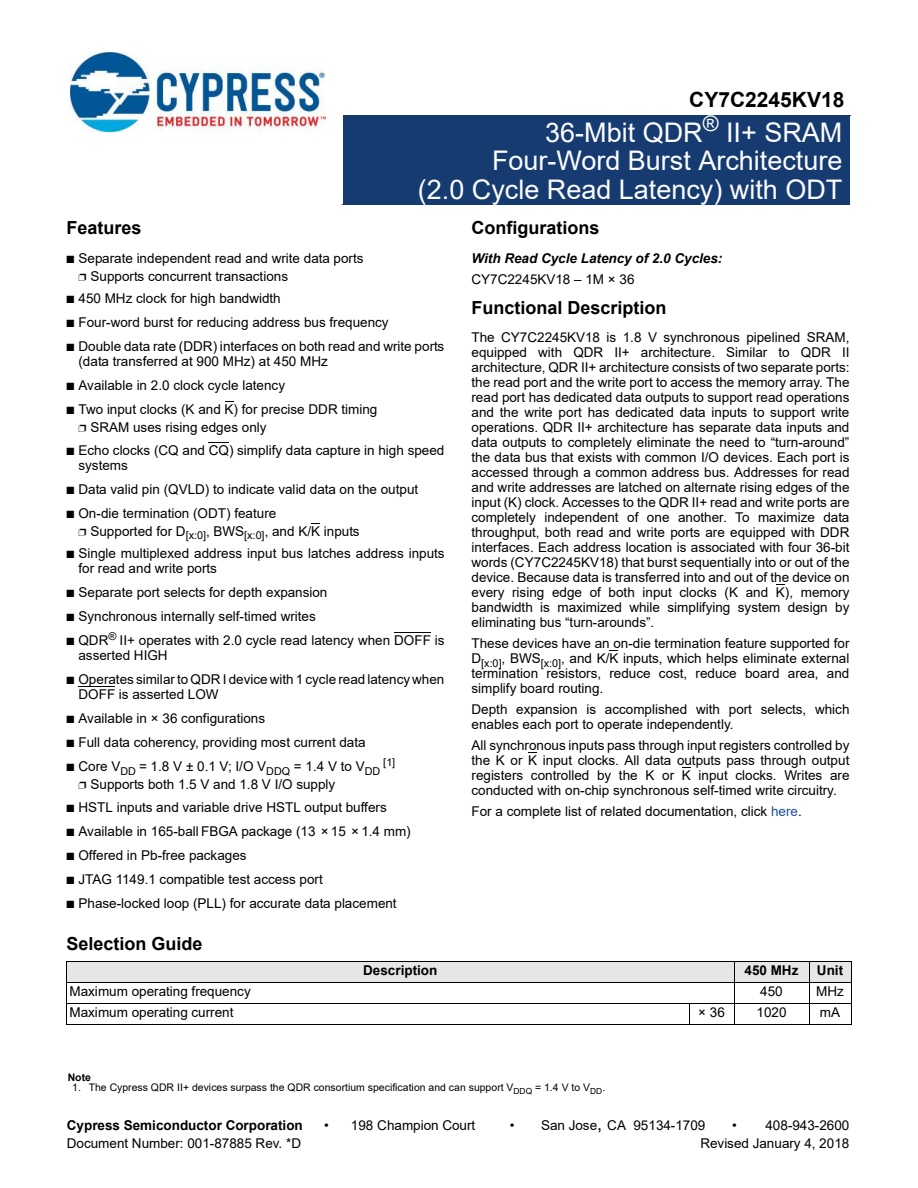
<style>
.page{position:relative;width:918px;height:1188px;background:#fff}
.page>*{position:absolute;margin:0;border:0;box-sizing:border-box;transform-origin:0 0}
.t1{font:27px/28.5px "Arial";color:#fcfcfc;text-align:right}
.t2{font:700 21px "Arial";color:#000}
.t3{font:700 18px "Arial";color:#000}
.t4{font:13.5px/15px "Arial";color:#000}
.t5{font:700 13.5px "Arial";color:#000}
.t6{font:italic 700 13.5px "Arial";color:#000}
.t7{font:10.8px "Arial";color:#000}
.t8{font:10.5px "Arial";letter-spacing:.005em;color:#000}
.t9{font:700 10.5px "Arial";color:#000}
.s1{color:#1f52a1}
.s2{font-size:18px}
</style>
<div class="page">
<div style="left:343px;top:115px;width:507px;height:89px;background:#163b71"></div>
<hr style="left:850px;top:115px;width:1px;height:90px;background:#163b71">
<hr style="left:343px;top:204px;width:507px;height:1px;background:#163b71">
<img style="left:70px;top:52px;width:255px;height:80px">
<svg style="left:209px;top:442px;width:20px;height:1px"></svg>
<hr style="left:394px;top:632px;width:37px;height:1px;background:#000">
<hr style="left:78px;top:686px;width:37px;height:1px;background:#000">
<div style="left:67px;top:962px;width:667px;height:21px;background:#e6e6e6"></div>
<div style="left:734px;top:962px;width:75px;height:21px;background:#e6e6e6"></div>
<div style="left:809px;top:962px;width:42px;height:21px;background:#e6e6e6"></div>
<hr style="left:66px;top:962px;width:1px;height:63px;background:#000">
<svg style="left:689px;top:1004px;width:1px;height:21px"></svg>
<hr style="left:734px;top:961px;width:1px;height:64px;background:#000">
<hr style="left:809px;top:961px;width:1px;height:64px;background:#000">
<hr style="left:851px;top:962px;width:1px;height:63px;background:#000">
<hr style="left:66px;top:962px;width:785px;height:1px;background:#000">
<hr style="left:66px;top:983px;width:785px;height:1px;background:#000">
<hr style="left:66px;top:1003px;width:785px;height:1px;background:#000">
<hr style="left:66px;top:1025px;width:785px;height:1px;background:#000">
<h2 class="t2" style="left:689px;top:85px;width:157px">CY7C2245KV18</h2>
<h1 class="t1" style="left:418px;top:118px;width:426px">36-Mbit QDR<sup>®</sup> II+ SRAM<br>Four-Word Burst Architecture<br>(2.0 Cycle Read Latency) with ODT</h1>
<h3 class="t3" style="left:67px;top:215px;width:76px">Features</h3>
<p class="t4" style="left:78px;top:249px;width:286px;line-height:18px;text-indent:-12px">■ Separate independent read and write data ports ❐ Supports concurrent transactions</p>
<p class="t4" style="left:67px;top:291px;width:216px">■ 450 MHz clock for high bandwidth</p>
<p class="t4" style="left:67px;top:315px;width:324px">■ Four-word burst for reducing address bus frequency</p>
<p class="t4" style="left:78px;top:339px;width:367px;text-indent:-12px">■ Double data rate (DDR) interfaces on both read and write ports (data transferred at 900 MHz) at 450 MHz</p>
<p class="t4" style="left:67px;top:378px;width:220px">■ Available in 2.0 clock cycle latency</p>
<p class="t4" style="left:78px;top:401px;width:300px;line-height:18px;text-indent:-12px">■ Two input clocks (K and K) for precise DDR timing ❐ SRAM uses rising edges only</p>
<p class="t4" style="left:78px;top:443px;width:368px;text-indent:-12px">■ Echo clocks (CQ and CQ) simplify data capture in high speed systems</p>
<p class="t4" style="left:67px;top:482px;width:353px">■ Data valid pin (QVLD) to indicate valid data on the output</p>
<p class="t4" style="left:78px;top:504px;width:283px;line-height:18px;text-indent:-12px">■ On-die termination (ODT) feature<br>❐ Supported for D<sub>[x:0]</sub>, BWS<sub>[x:0]</sub>, and K/K inputs</p>
<p class="t4" style="left:78px;top:546px;width:368px;text-indent:-12px">■ Single multiplexed address input bus latches address inputs for read and write ports</p>
<p class="t4" style="left:67px;top:585px;width:262px">■ Separate port selects for depth expansion</p>
<p class="t4" style="left:67px;top:609px;width:251px">■ Synchronous internally self-timed writes</p>
<p class="t4" style="left:78px;top:633px;width:368px;text-indent:-12px">■ QDR<sup>®</sup> II+ operates with 2.0 cycle read latency when DOFF is asserted HIGH</p>
<p class="t4" style="left:78px;top:672px;width:367px;text-indent:-12px">■ Operates similar to QDR I device with 1 cycle read latency when<br>DOFF is asserted LOW</p>
<p class="t4" style="left:67px;top:711px;width:200px">■ Available in × 36 configurations</p>
<p class="t4" style="left:67px;top:735px;width:301px">■ Full data coherency, providing most current data</p>
<p class="t4" style="left:67px;top:759px;width:315px">■ Core V<sub>DD</sub> = 1.8 V ± 0.1 V; I/O V<sub>DDQ</sub> = 1.4 V to V<sub>DD</sub></p>
<p class="t7" style="left:383px;top:755px;width:14px">[1]</p>
<p class="t4" style="left:78px;top:777px;width:258px">❐ Supports both 1.5 V and 1.8 V I/O supply</p>
<p class="t4" style="left:67px;top:800px;width:322px">■ HSTL inputs and variable drive HSTL output buffers</p>
<p class="t4" style="left:67px;top:824px;width:346px">■ Available in 165-ball FBGA package (13 × 15 × 1.4 mm)</p>
<p class="t4" style="left:67px;top:848px;width:182px">■ Offered in Pb-free packages</p>
<p class="t4" style="left:67px;top:872px;width:258px">■ JTAG 1149.1 compatible test access port</p>
<p class="t4" style="left:67px;top:896px;width:332px">■ Phase-locked loop (PLL) for accurate data placement</p>
<h3 class="t3" style="left:67px;top:931px;width:138px">Selection Guide</h3>
<h3 class="t3" style="left:472px;top:215px;width:130px">Configurations</h3>
<p class="t6" style="left:472px;top:253px;width:252px">With Read Cycle Latency of 2.0 Cycles:</p>
<p class="t4" style="left:472px;top:272px;width:164px">CY7C2245KV18 – 1M × 36</p>
<h3 class="t3" style="left:472px;top:295px;width:196px">Functional Description</h3>
<p class="t4" style="left:472px;top:330px;width:380px;text-align:justify">The CY7C2245KV18 is 1.8 V synchronous pipelined SRAM, equipped with QDR II+ architecture. Similar to QDR II architecture, QDR II+ architecture consists of two separate ports: the read port and the write port to access the memory array. The read port has dedicated data outputs to support read operations and the write port has dedicated data inputs to support write operations. QDR II+ architecture has separate data inputs and data outputs to completely eliminate the need to “turn-around” the data bus that exists with common I/O devices. Each port is accessed through a common address bus. Addresses for read and write addresses are latched on alternate rising edges of the input (K) clock. Accesses to the QDR II+ read and write ports are completely independent of one another. To maximize data throughput, both read and write ports are equipped with DDR interfaces. Each address location is associated with four 36-bit words (CY7C2245KV18) that burst sequentially into or out of the device. Because data is transferred into and out of the device on every rising edge of both input clocks (K and K), memory bandwidth is maximized while simplifying system design by eliminating bus “turn-arounds”.</p>
<p class="t4" style="left:472px;top:636px;width:380px;text-align:justify">These devices have an on-die termination feature supported for D<sub>[x:0]</sub>, BWS<sub>[x:0]</sub>, and K/K inputs, which helps eliminate external termination resistors, reduce cost, reduce board area, and simplify board routing.</p>
<p class="t4" style="left:472px;top:702px;width:379px">Depth expansion is accomplished with port selects, which enables each port to operate independently.</p>
<p class="t4" style="left:472px;top:738px;width:380px;text-align:justify">All synchronous inputs pass through input registers controlled by the K or K input clocks. All data outputs pass through output registers controlled by the K or K input clocks. Writes are conducted with on-chip synchronous self-timed write circuitry.</p>
<p class="t4" style="left:472px;top:804px;width:332px">For a complete list of related documentation, click <span class="s1">here</span>.</p>
<p class="t5" style="left:363px;top:961px;width:76px">Description</p>
<p class="t5" style="left:745px;top:961px;width:55px">450 MHz</p>
<p class="t5" style="left:817px;top:961px;width:28px">Unit</p>
<p class="t4" style="left:69px;top:984px;width:183px">Maximum operating frequency</p>
<p class="t4" style="left:760px;top:984px;width:24px">450</p>
<p class="t4" style="left:816px;top:984px;width:29px">MHz</p>
<p class="t4" style="left:69px;top:1005px;width:166px">Maximum operating current</p>
<p class="t4" style="left:698px;top:1005px;width:28px">× 36</p>
<p class="t4" style="left:757px;top:1005px;width:32px">1020</p>
<p class="t4" style="left:820px;top:1005px;width:22px">mA</p>
<p class="t9" style="left:68px;top:1070px;width:25px">Note</p>
<p class="t8" style="left:72px;top:1081px;width:535px">1. The Cypress QDR II+ devices surpass the QDR consortium specification and can support V<sub>DDQ</sub> = 1.4 V to V<sub>DD</sub>.</p>
<p class="t5" style="left:67px;top:1116px;width:237px">Cypress Semiconductor Corporation</p>
<p class="t4" style="left:324px;top:1118px;width:153px">• 198 Champion Court</p>
<p class="t4" style="left:510px;top:1118px;width:197px">• San Jose<span class="s2">,</span> CA 95134-1709</p>
<p class="t4" style="left:732px;top:1118px;width:119px">• 408-943-2600</p>
<p class="t4" style="left:67px;top:1136px;width:236px">Document Number: 001-87885 Rev. *D</p>
<p class="t4" style="left:700px;top:1136px;width:150px">Revised January 4, 2018</p>
</div>
